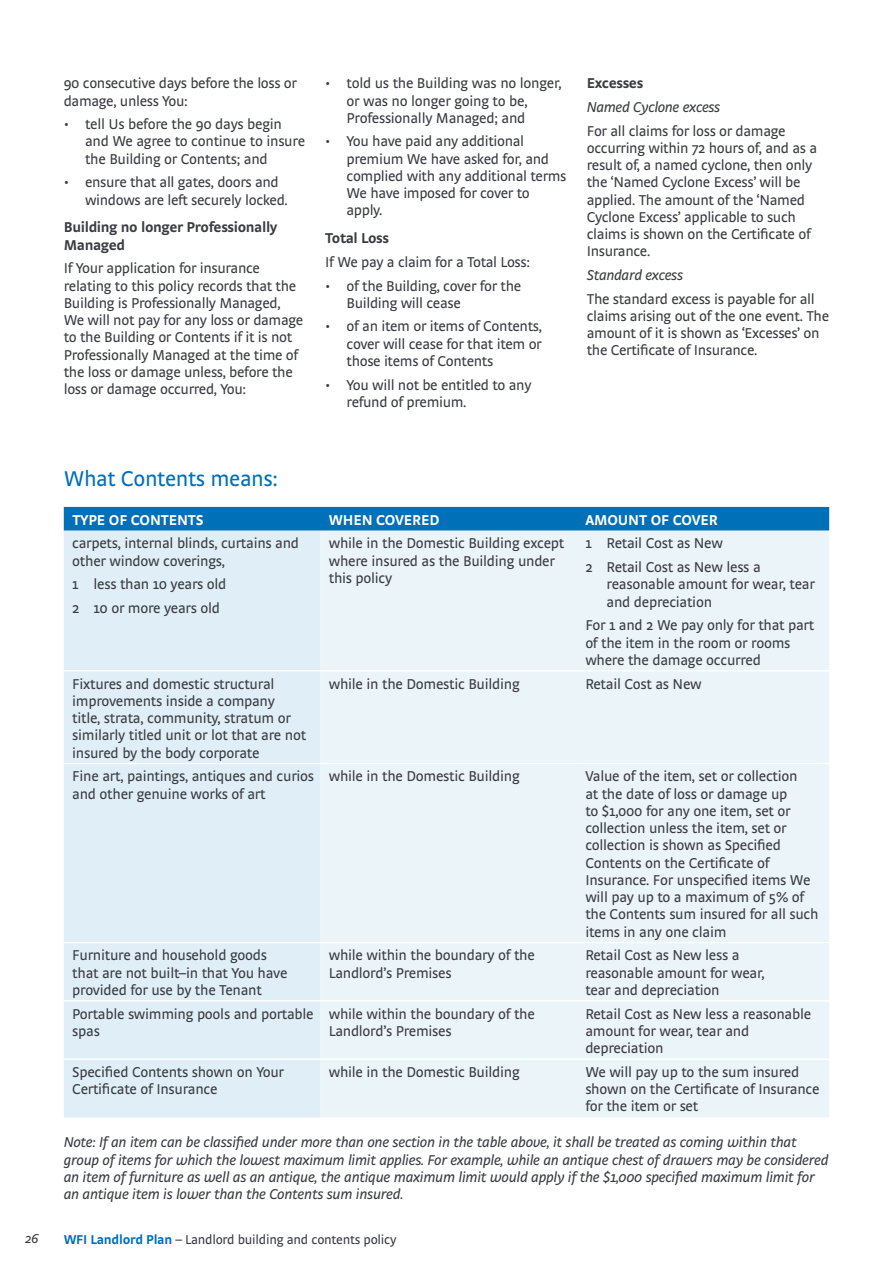
<style>
.page{position:relative;width:893px;height:1263px;background:#fff}
.page>*{position:absolute;margin:0;border:0;box-sizing:border-box;transform-origin:0 0}
._04_Subheading_1{font:22.5px "Strada OT";letter-spacing:-.02em;color:#0070b9}
._06_Copy{font:15px/17.2px "Strada OT";letter-spacing:-.02em;color:#3a3c42}
._08_Points_1-_bullet{font:15px/17.2px "Strada OT";letter-spacing:-.025em;color:#3a3c42}
._06_Copy_Italic{font:italic 15px/17.2px "Strada OT";letter-spacing:-.02em;color:#3a3c42}
._05_Subheading_2{font:700 15px/17.2px "Strada OT";letter-spacing:-.025em;color:#3a3c42}
.Table_Heading{font:700 15px "Strada OT";letter-spacing:-.01em;color:#fff}
.t1{font:13.5px "Strada OT";letter-spacing:-.02em;color:#3a3c42}
.t2{font:italic 13.5px "Strada OT";color:#3a3c42}
.s1{font-weight:700;color:#0070b9}
</style>
<div class="page">
<div style="left:64px;top:507px;width:765px;height:24px;background:#0070b9"></div>
<div style="left:64px;top:531px;width:256px;height:586px;background:#e0eef7"></div>
<div style="left:320px;top:531px;width:509px;height:586px;background:#ebf4f9"></div>
<hr style="left:64px;top:670px;width:256px;height:1px;background:#fff">
<hr style="left:320px;top:670px;width:257px;height:1px;background:#fff">
<hr style="left:577px;top:670px;width:252px;height:1px;background:#fff">
<hr style="left:64px;top:763px;width:256px;height:1px;background:#fff">
<hr style="left:320px;top:763px;width:257px;height:1px;background:#fff">
<hr style="left:577px;top:763px;width:252px;height:1px;background:#fff">
<hr style="left:64px;top:942px;width:256px;height:1px;background:#fff">
<hr style="left:320px;top:942px;width:257px;height:1px;background:#fff">
<hr style="left:577px;top:942px;width:252px;height:1px;background:#fff">
<hr style="left:64px;top:1000px;width:256px;height:1px;background:#fff">
<hr style="left:320px;top:1000px;width:257px;height:1px;background:#fff">
<hr style="left:577px;top:1000px;width:252px;height:1px;background:#fff">
<hr style="left:64px;top:1058px;width:256px;height:2px;background:#fff">
<hr style="left:320px;top:1058px;width:257px;height:2px;background:#fff">
<hr style="left:577px;top:1058px;width:252px;height:2px;background:#fff">
<p class="t2" style="left:25px;top:1231px;width:15px">26</p>
<p class="_06_Copy" style="left:64px;top:75px;width:235px">90 consecutive days before the loss or damage, unless You:</p>
<p class="_08_Points_1-_bullet" style="left:85px;top:116px;width:222px;text-indent:-21px">• tell Us before the 90 days begin and We agree to continue to insure the Building or Contents; and</p>
<p class="_08_Points_1-_bullet" style="left:85px;top:174px;width:204px;text-indent:-21px">• ensure that all gates, doors and windows are left securely locked.</p>
<p class="_05_Subheading_2" style="left:64px;top:219px;width:215px">Building no longer Professionally<br>Managed</p>
<p class="_06_Copy" style="left:64px;top:260px;width:241px">If Your application for insurance relating to this policy records that the Building is Professionally Managed, We will not pay for any loss or damage to the Building or Contents if it is not Professionally Managed at the time of the loss or damage unless, before the loss or damage occurred, You:</p>
<p class="_08_Points_1-_bullet" style="left:347px;top:75px;width:217px;text-indent:-21px">• told us the Building was no longer, or was no longer going to be,<br>Professionally Managed; and</p>
<p class="_08_Points_1-_bullet" style="left:347px;top:133px;width:221px;text-indent:-21px">• You have paid any additional premium We have asked for, and complied with any additional terms<br>We have imposed for cover to apply.</p>
<p class="_05_Subheading_2" style="left:325px;top:230px;width:65px">Total Loss</p>
<p class="_06_Copy" style="left:325px;top:253px;width:206px">If We pay a claim for a Total Loss:</p>
<p class="_08_Points_1-_bullet" style="left:347px;top:277px;width:176px;text-indent:-21px">• of the Building, cover for the<br>Building will cease</p>
<p class="_08_Points_1-_bullet" style="left:347px;top:318px;width:197px;text-align:justify;text-indent:-21px">• of an item or items of Contents, cover will cease for that item or those items of Contents</p>
<p class="_08_Points_1-_bullet" style="left:347px;top:376px;width:186px;text-indent:-21px">• You will not be entitled to any refund of premium.</p>
<p class="_05_Subheading_2" style="left:587px;top:75px;width:58px">Excesses</p>
<p class="_06_Copy_Italic" style="left:587px;top:98px;width:135px">Named Cyclone excess</p>
<p class="_06_Copy" style="left:587px;top:122px;width:232px">For all claims for loss or damage occurring within 72 hours of, and as a result of, a named cyclone, then only the ‘Named Cyclone Excess’ will be applied. The amount of the ‘Named<br>Cyclone Excess’ applicable to such claims is shown on the Certificate of<br>Insurance.</p>
<p class="_06_Copy_Italic" style="left:587px;top:266px;width:98px">Standard excess</p>
<p class="_06_Copy" style="left:587px;top:290px;width:244px">The standard excess is payable for all claims arising out of the one event. The amount of it is shown as ‘Excesses’ on the Certificate of Insurance.</p>
<p class="_04_Subheading_1" style="left:64px;top:465px;width:216px">What Contents means:</p>
<p class="Table_Heading" style="left:72px;top:511px;width:133px">TYPE OF CONTENTS</p>
<p class="Table_Heading" style="left:329px;top:511px;width:112px">WHEN COVERED</p>
<p class="Table_Heading" style="left:585px;top:511px;width:134px">AMOUNT OF COVER</p>
<p class="_06_Copy" style="left:72px;top:535px;width:228px">carpets, internal blinds, curtains and other window coverings,</p>
<p class="_08_Points_1-_bullet" style="left:72px;top:576px;width:156px">1 less than 10 years old</p>
<p class="_08_Points_1-_bullet" style="left:72px;top:599px;width:149px">2 10 or more years old</p>
<p class="_06_Copy" style="left:329px;top:535px;width:237px">while in the Domestic Building except where insured as the Building under this policy</p>
<p class="_08_Points_1-_bullet" style="left:585px;top:535px;width:139px">1 Retail Cost as New</p>
<p class="_08_Points_1-_bullet" style="left:607px;top:559px;width:210px;text-indent:-21px">2 Retail Cost as New less a reasonable amount for wear, tear and depreciation</p>
<p class="_06_Copy" style="left:585px;top:617px;width:230px">For 1 and 2 We pay only for that part of the item in the room or rooms where the damage occurred</p>
<p class="_06_Copy" style="left:72px;top:675px;width:235px">Fixtures and domestic structural improvements inside a company title, strata, community, stratum or similarly titled unit or lot that are not insured by the body corporate</p>
<p class="_06_Copy" style="left:329px;top:675px;width:192px">while in the Domestic Building</p>
<p class="_06_Copy" style="left:585px;top:675px;width:118px">Retail Cost as New</p>
<p class="_06_Copy" style="left:72px;top:768px;width:243px">Fine art, paintings, antiques and curios and other genuine works of art</p>
<p class="_06_Copy" style="left:329px;top:768px;width:192px">while in the Domestic Building</p>
<p class="_06_Copy" style="left:585px;top:768px;width:235px">Value of the item, set or collection<br>at the date of loss or damage up<br>to $1,000 for any one item, set or collection unless the item, set or collection is shown as Specified<br>Contents on the Certificate of<br>Insurance. For unspecified items We will pay up to a maximum of 5% of the Contents sum insured for all such items in any one claim</p>
<p class="_06_Copy" style="left:72px;top:947px;width:217px">Furniture and household goods that are not built–in that You have provided for use by the Tenant</p>
<p class="_06_Copy" style="left:329px;top:947px;width:208px">while within the boundary of the<br>Landlord’s Premises</p>
<p class="_06_Copy" style="left:585px;top:947px;width:181px">Retail Cost as New less a reasonable amount for wear, tear and depreciation</p>
<p class="_06_Copy" style="left:72px;top:1005px;width:243px">Portable swimming pools and portable spas</p>
<p class="_06_Copy" style="left:329px;top:1005px;width:208px">while within the boundary of the<br>Landlord’s Premises</p>
<p class="_06_Copy" style="left:585px;top:1005px;width:227px">Retail Cost as New less a reasonable amount for wear, tear and depreciation</p>
<p class="_06_Copy" style="left:72px;top:1063px;width:213px">Specified Contents shown on Your<br>Certificate of Insurance</p>
<p class="_06_Copy" style="left:329px;top:1063px;width:192px">while in the Domestic Building</p>
<p class="_06_Copy" style="left:585px;top:1063px;width:236px">We will pay up to the sum insured shown on the Certificate of Insurance for the item or set</p>
<p class="_06_Copy_Italic" style="left:64px;top:1134px;width:766px">Note: If an item can be classified under more than one section in the table above, it shall be treated as coming within that group of items for which the lowest maximum limit applies. For example, while an antique chest of drawers may be considered an item of furniture as well as an antique, the antique maximum limit would apply if the $1,000 specified maximum limit for an antique item is lower than the Contents sum insured.</p>
<p class="t1" style="left:64px;top:1231px;width:334px"><span class="s1">WFI Landlord Plan</span> – Landlord building and contents policy</p>
</div>
